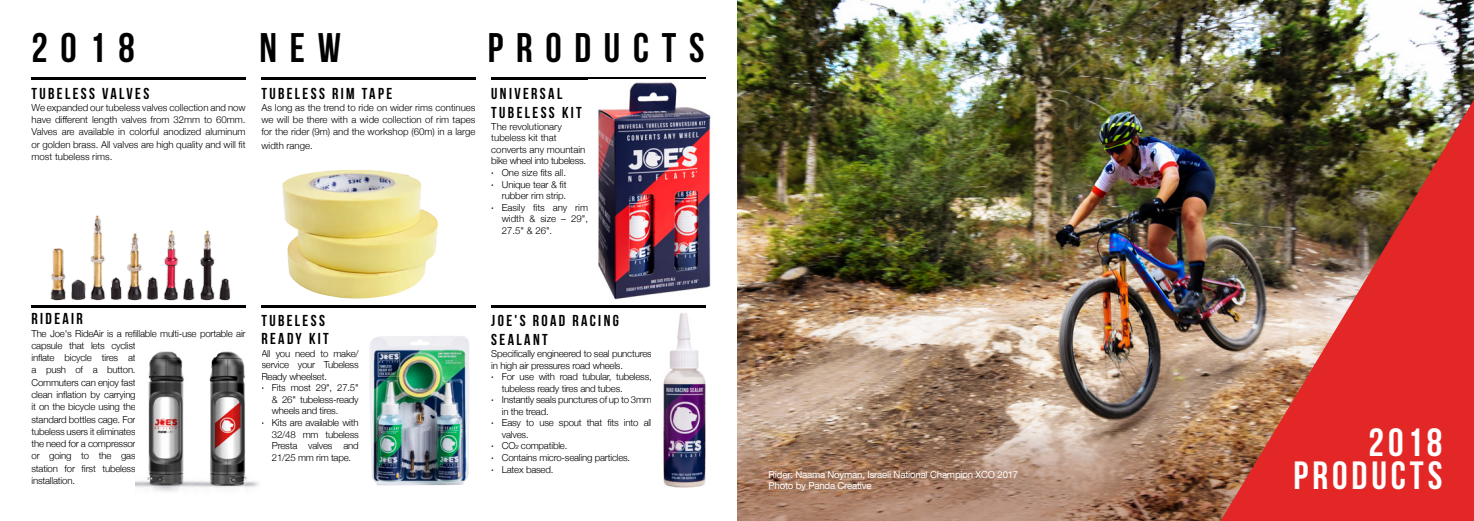
<style>
.page{position:relative;width:1474px;height:521px;background:#fff}
.page>*{position:absolute;margin:0;border:0;box-sizing:border-box;transform-origin:0 0}
.t1{font:700 41.12px "Bebas Neue";letter-spacing:.31em;color:#000}
.t2{font:700 39.2px/33.3px "Bebas Neue";letter-spacing:.1em;color:#fff;text-align:right}
.t3{font:700 15.75px/18.9px "Bebas Neue";letter-spacing:.15em;color:#000}
.t4{font:300 9.62px/12.2px "Helvetica Neue";letter-spacing:-.02em;color:#000;text-align:justify}
.t5{font:300 9.62px "Helvetica Neue";color:#000}
.t6{font:9.62px/11.5px "Helvetica Neue";letter-spacing:-.02em;color:#fff}
.s1{font-weight:500}
</style>
<div class="page">
<img style="left:737px;top:0;width:456px;height:427px">
<svg style="left:737px;top:427px;width:456px;height:94px;background:#a8836c"></svg>
<hr style="left:32px;top:77px;width:214px;height:3px;background:#000">
<hr style="left:32px;top:305px;width:214px;height:2px;background:#000">
<hr style="left:261px;top:77px;width:214px;height:3px;background:#000">
<hr style="left:261px;top:305px;width:214px;height:2px;background:#000">
<hr style="left:491px;top:77px;width:214px;height:3px;background:#000">
<hr style="left:491px;top:305px;width:214px;height:2px;background:#000">
<img style="left:370px;top:336px;width:99px;height:150px">
<img style="left:663px;top:313px;width:42px;height:175px">
<img style="left:598px;top:82px;width:113px;height:218px">
<img style="left:50px;top:215px;width:181px;height:85px">
<img style="left:1193px;top:0;width:280px;height:521px">
<img style="left:282px;top:170px;width:156px;height:129px">
<img style="left:136px;top:351px;width:123px;height:141px">
<h1 class="t1" style="left:32px;top:26px;width:105px">2018</h1>
<h1 class="t1" style="left:260px;top:26px;width:83px">NEW</h1>
<h1 class="t1" style="left:488px;top:26px;width:218px">PRODUCTS</h1>
<h3 class="t3" style="left:32px;top:84px;width:119px">TUBELESS VALVES</h3>
<p class="t4" style="left:32px;top:101px;width:216px">We expanded our tubeless valves collection and now have different length valves from 32mm to 60mm.<br>Valves are available in colorful anodized aluminum or golden brass. All valves are high quality and will fit most tubeless rims.</p>
<h3 class="t3" style="left:261px;top:84px;width:132px">TUBELESS RIM TAPE</h3>
<p class="t4" style="left:261px;top:101px;width:216px">As long as the trend to ride on wider rims continues we will be there with a wide collection of rim tapes for the rider (9m) and the workshop (60m) in a large</p>
<p class="t5" style="left:261px;top:138px;width:53px">width range.</p>
<h3 class="t3" style="left:491px;top:84px;width:92px">UNIVERSAL<br>TUBELESS KIT</h3>
<p class="t5" style="left:491px;top:119px;width:72px">The revolutionary</p>
<p class="t5" style="left:491px;top:130px;width:67px">tubeless kit that</p>
<p class="t5" style="left:491px;top:142px;width:95px">converts any mountain</p>
<p class="t4" style="left:491px;top:154px;width:96px">bike wheel into tubeless.</p>
<p class="t5" style="left:491px;top:165px;width:76px"><span class="s1">∙</span> One size fits all.</p>
<p class="t4" style="left:491px;top:177px;width:77px"><span class="s1">∙</span> Unique tear &amp; fit</p>
<p class="t4" style="left:502px;top:189px;width:66px">rubber rim strip.</p>
<p class="t5" style="left:491px;top:199px;width:98px"><span class="s1">∙</span> Easily fits any rim</p>
<p class="t5" style="left:502px;top:211px;width:88px">width &amp; size – 29",</p>
<p class="t4" style="left:502px;top:223px;width:52px">27.5" &amp; 26".</p>
<h3 class="t3" style="left:32px;top:309px;width:53px">RIDEAIR</h3>
<p class="t4" style="left:32px;top:326px;width:216px;text-align:left">The Joe's RideAir is a refillable multi-use portable air capsule that lets cyclist<br>inflate bicycle tires at<br>a push of a button.<br>Commuters can enjoy fast<br>clean inflation by carrying<br>it on the bicycle using the<br>standard bottles cage. For<br>tubeless users it eliminates<br>the need for a compressor<br>or going to the gas<br>station for first tubeless<br>installation.</p>
<h3 class="t3" style="left:261px;top:310px;width:69px">TUBELESS<br>READY KIT</h3>
<p class="t4" style="left:261px;top:346px;width:99px">All you need to make/</p>
<p class="t4" style="left:261px;top:358px;width:99px">service your Tubeless</p>
<p class="t4" style="left:261px;top:369px;width:67px">Ready wheelset.</p>
<p class="t4" style="left:261px;top:381px;width:99px"><span class="s1">∙</span> Fits most 29", 27.5"</p>
<p class="t4" style="left:272px;top:393px;width:88px">&amp; 26" tubeless-ready</p>
<p class="t4" style="left:272px;top:404px;width:68px">wheels and tires.</p>
<p class="t4" style="left:261px;top:416px;width:99px"><span class="s1">∙</span> Kits are available with</p>
<p class="t4" style="left:272px;top:427px;width:88px">32/48 mm tubeless</p>
<p class="t4" style="left:272px;top:439px;width:88px">Presta valves and</p>
<p class="t4" style="left:272px;top:450px;width:81px">21/25 mm rim tape.</p>
<h3 class="t3" style="left:491px;top:311px;width:129px">JOE'S ROAD RACING<br>SEALANT</h3>
<p class="t4" style="left:491px;top:347px;width:162px">Specifically engineered to seal punctures</p>
<p class="t4" style="left:491px;top:358px;width:133px">in high air pressures road wheels.</p>
<p class="t4" style="left:491px;top:370px;width:162px"><span class="s1">∙</span> For use with road tubular, tubeless,</p>
<p class="t4" style="left:502px;top:381px;width:122px">tubeless ready tires and tubes.</p>
<p class="t4" style="left:491px;top:393px;width:162px"><span class="s1">∙</span> Instantly seals punctures of up to 3mm</p>
<p class="t4" style="left:502px;top:404px;width:48px">in the tread.</p>
<p class="t4" style="left:491px;top:416px;width:162px"><span class="s1">∙</span> Easy to use spout that fits into all</p>
<p class="t4" style="left:502px;top:428px;width:28px">valves.</p>
<p class="t4" style="left:491px;top:439px;width:78px"><span class="s1">∙</span> CO₂ compatible.</p>
<p class="t4" style="left:491px;top:451px;width:140px"><span class="s1">∙</span> Contains micro-sealing particles.</p>
<p class="t4" style="left:491px;top:462px;width:64px"><span class="s1">∙</span> Latex based.</p>
<p class="t6" style="left:768px;top:469px;width:251px">Rider: Naama Noyman, Israeli National Champion XCO 2017<br>Photo by Panda Creative</p>
<h2 class="t2" style="left:1293px;top:425px;width:150px">2018<br>PRODUCTS</h2>
</div>
